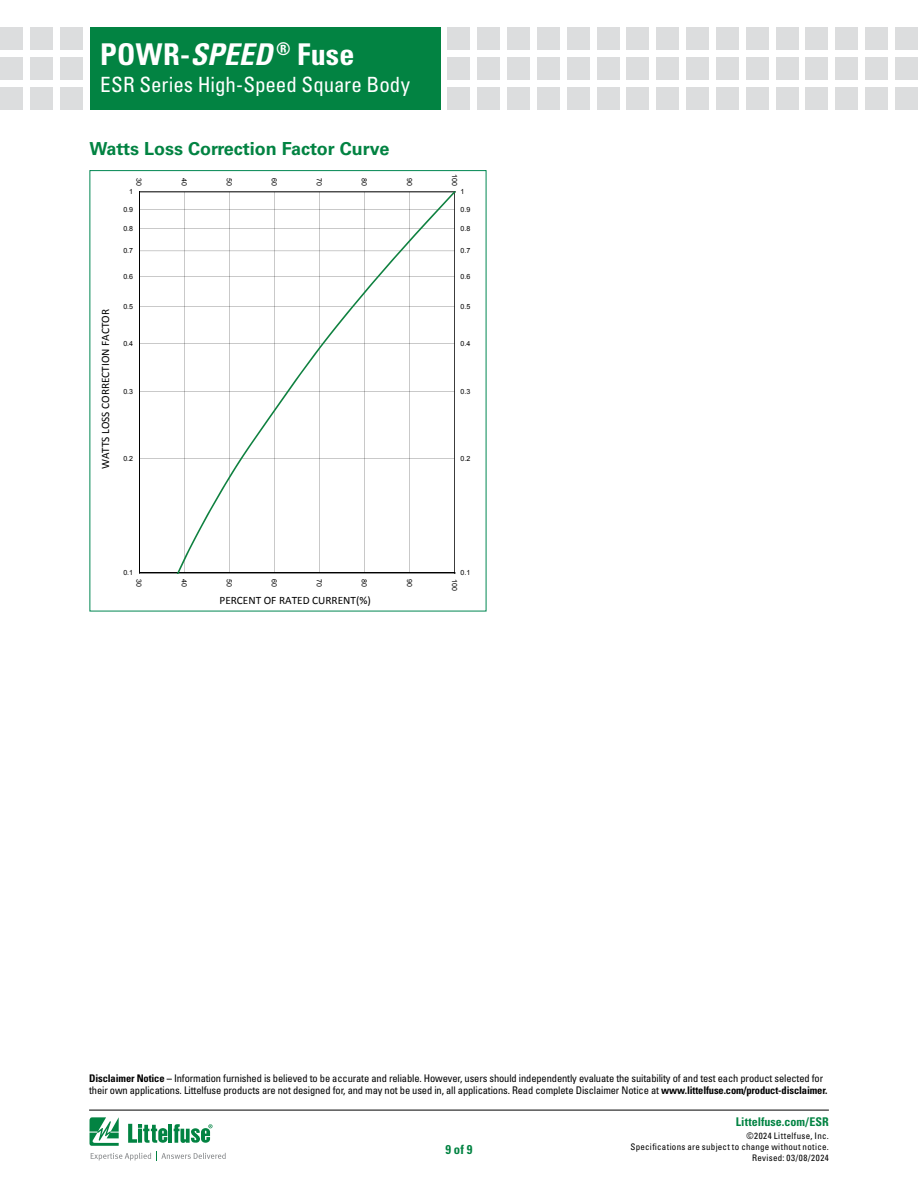
<style>
.page{position:relative;width:918px;height:1188px;background:#fff}
.page>*{position:absolute;margin:0;border:0;box-sizing:border-box;transform-origin:0 0}
.t1{font:700 condensed 30px "Univers LT Std";letter-spacing:.005em;color:#fff}
.t2{font:condensed 21px "Univers LT Std";color:#fff}
.FACTS_HEAD{font:700 18px "Univers LT Std";color:#028342}
.t3{font:700 condensed 12.75px "Univers LT Std";color:#028342}
.t4{font:700 condensed 12px "Univers LT Std";letter-spacing:.005em;color:#028342}
.t5{font:11.25px "Calibri";color:#000}
.t6{font:condensed 10.5px/12px "Univers LT Std";letter-spacing:-.01em;color:#000}
.t7{font:condensed 9px/10.8px "Univers LT Std";letter-spacing:.03em;color:#000;text-align:right}
.t8{font:7.05px "Arial";color:#000}
.s1{font-style:italic}
.s2{font-weight:700}
</style>
<div class="page">
<hr style="left:89px;top:1110px;width:740px;height:1px;background:#000">
<div style="left:90px;top:27px;width:351px;height:82px;background:#028342"></div>
<div style="left:60px;top:27px;width:23px;height:23px;background:#dcddde"></div>
<div style="left:60px;top:57px;width:23px;height:23px;background:#dcddde"></div>
<div style="left:60px;top:87px;width:23px;height:22px;background:#dcddde"></div>
<div style="left:30px;top:27px;width:23px;height:23px;background:#dcddde"></div>
<div style="left:30px;top:57px;width:23px;height:23px;background:#dcddde"></div>
<div style="left:30px;top:87px;width:23px;height:22px;background:#dcddde"></div>
<div style="left:0;top:27px;width:23px;height:23px;background:#dcddde"></div>
<div style="left:0;top:57px;width:23px;height:23px;background:#dcddde"></div>
<div style="left:0;top:87px;width:23px;height:22px;background:#dcddde"></div>
<div style="left:448px;top:27px;width:22px;height:23px;background:#dcddde"></div>
<div style="left:448px;top:57px;width:22px;height:23px;background:#dcddde"></div>
<div style="left:448px;top:87px;width:22px;height:22px;background:#dcddde"></div>
<div style="left:477px;top:27px;width:23px;height:23px;background:#dcddde"></div>
<div style="left:477px;top:57px;width:23px;height:23px;background:#dcddde"></div>
<div style="left:477px;top:87px;width:23px;height:22px;background:#dcddde"></div>
<div style="left:507px;top:27px;width:23px;height:23px;background:#dcddde"></div>
<div style="left:507px;top:57px;width:23px;height:23px;background:#dcddde"></div>
<div style="left:507px;top:87px;width:23px;height:22px;background:#dcddde"></div>
<div style="left:537px;top:27px;width:23px;height:23px;background:#dcddde"></div>
<div style="left:537px;top:57px;width:23px;height:23px;background:#dcddde"></div>
<div style="left:537px;top:87px;width:23px;height:22px;background:#dcddde"></div>
<div style="left:567px;top:27px;width:23px;height:23px;background:#dcddde"></div>
<div style="left:567px;top:57px;width:23px;height:23px;background:#dcddde"></div>
<div style="left:567px;top:87px;width:23px;height:22px;background:#dcddde"></div>
<div style="left:597px;top:27px;width:23px;height:23px;background:#dcddde"></div>
<div style="left:597px;top:57px;width:23px;height:23px;background:#dcddde"></div>
<div style="left:597px;top:87px;width:23px;height:22px;background:#dcddde"></div>
<div style="left:627px;top:27px;width:22px;height:23px;background:#dcddde"></div>
<div style="left:627px;top:57px;width:22px;height:23px;background:#dcddde"></div>
<div style="left:627px;top:87px;width:22px;height:22px;background:#dcddde"></div>
<div style="left:656px;top:27px;width:23px;height:23px;background:#dcddde"></div>
<div style="left:656px;top:57px;width:23px;height:23px;background:#dcddde"></div>
<div style="left:656px;top:87px;width:23px;height:22px;background:#dcddde"></div>
<div style="left:686px;top:27px;width:23px;height:23px;background:#dcddde"></div>
<div style="left:686px;top:57px;width:23px;height:23px;background:#dcddde"></div>
<div style="left:686px;top:87px;width:23px;height:22px;background:#dcddde"></div>
<div style="left:716px;top:27px;width:23px;height:23px;background:#dcddde"></div>
<div style="left:716px;top:57px;width:23px;height:23px;background:#dcddde"></div>
<div style="left:716px;top:87px;width:23px;height:22px;background:#dcddde"></div>
<div style="left:746px;top:27px;width:23px;height:23px;background:#dcddde"></div>
<div style="left:746px;top:57px;width:23px;height:23px;background:#dcddde"></div>
<div style="left:746px;top:87px;width:23px;height:22px;background:#dcddde"></div>
<div style="left:805px;top:27px;width:23px;height:23px;background:#dcddde"></div>
<div style="left:805px;top:57px;width:23px;height:23px;background:#dcddde"></div>
<div style="left:805px;top:87px;width:23px;height:22px;background:#dcddde"></div>
<div style="left:776px;top:27px;width:22px;height:23px;background:#dcddde"></div>
<div style="left:776px;top:57px;width:22px;height:23px;background:#dcddde"></div>
<div style="left:776px;top:87px;width:22px;height:22px;background:#dcddde"></div>
<div style="left:835px;top:27px;width:23px;height:23px;background:#dcddde"></div>
<div style="left:835px;top:57px;width:23px;height:23px;background:#dcddde"></div>
<div style="left:835px;top:87px;width:23px;height:22px;background:#dcddde"></div>
<div style="left:865px;top:27px;width:23px;height:23px;background:#dcddde"></div>
<div style="left:865px;top:57px;width:23px;height:23px;background:#dcddde"></div>
<div style="left:865px;top:87px;width:23px;height:22px;background:#dcddde"></div>
<div style="left:895px;top:27px;width:23px;height:23px;background:#dcddde"></div>
<div style="left:895px;top:57px;width:23px;height:23px;background:#dcddde"></div>
<div style="left:895px;top:87px;width:23px;height:22px;background:#dcddde"></div>
<svg style="left:90px;top:1117px;width:136px;height:44px"></svg>
<hr style="left:455px;top:192px;width:1px;height:381px;background:#010101">
<svg style="left:139px;top:192px;width:316px;height:381px"></svg>
<h1 class="t1" style="left:100px;top:36px;width:256px">POWR-<span class="s1">SPEED</span> <sup>®</sup> Fuse</h1>
<h2 class="t2" style="left:100px;top:71px;width:311px">ESR Series High-Speed Square Body</h2>
<p class="FACTS_HEAD" style="left:90px;top:138px;width:301px">Watts Loss Correction Factor Curve</p>
<p class="t5" style="left:98px;top:469px;width:162px;rotate:-90deg">WATTS LOSS CORRECTION FACTOR</p>
<p class="t8" style="left:144px;top:178px;width:9px;rotate:90deg">30</p>
<p class="t8" style="left:189px;top:178px;width:9px;rotate:90deg">40</p>
<p class="t8" style="left:234px;top:178px;width:9px;rotate:90deg">50</p>
<p class="t8" style="left:279px;top:178px;width:9px;rotate:90deg">60</p>
<p class="t8" style="left:324px;top:178px;width:9px;rotate:90deg">70</p>
<p class="t8" style="left:369px;top:178px;width:9px;rotate:90deg">80</p>
<p class="t8" style="left:414px;top:178px;width:9px;rotate:90deg">90</p>
<p class="t8" style="left:129px;top:187px;width:5px">1</p>
<p class="t8" style="left:123px;top:205px;width:11px">0.9</p>
<p class="t8" style="left:123px;top:224px;width:11px">0.8</p>
<p class="t8" style="left:123px;top:246px;width:11px">0.7</p>
<p class="t8" style="left:123px;top:272px;width:11px">0.6</p>
<p class="t8" style="left:123px;top:302px;width:11px">0.5</p>
<p class="t8" style="left:123px;top:339px;width:11px">0.4</p>
<p class="t8" style="left:123px;top:387px;width:11px">0.3</p>
<p class="t8" style="left:123px;top:454px;width:11px">0.2</p>
<p class="t8" style="left:459px;top:174px;width:13px;rotate:90deg">100</p>
<p class="t8" style="left:461px;top:187px;width:5px">1</p>
<p class="t8" style="left:461px;top:205px;width:11px">0.9</p>
<p class="t8" style="left:461px;top:224px;width:11px">0.8</p>
<p class="t8" style="left:461px;top:246px;width:11px">0.7</p>
<p class="t8" style="left:461px;top:272px;width:11px">0.6</p>
<p class="t8" style="left:461px;top:302px;width:11px">0.5</p>
<p class="t8" style="left:461px;top:339px;width:11px">0.4</p>
<p class="t8" style="left:461px;top:387px;width:11px">0.3</p>
<p class="t8" style="left:461px;top:454px;width:11px">0.2</p>
<p class="t8" style="left:123px;top:568px;width:11px">0.1</p>
<p class="t8" style="left:461px;top:568px;width:11px">0.1</p>
<p class="t8" style="left:144px;top:579px;width:9px;rotate:90deg">30</p>
<p class="t8" style="left:189px;top:579px;width:9px;rotate:90deg">40</p>
<p class="t8" style="left:234px;top:579px;width:9px;rotate:90deg">50</p>
<p class="t8" style="left:279px;top:579px;width:9px;rotate:90deg">60</p>
<p class="t8" style="left:324px;top:579px;width:9px;rotate:90deg">70</p>
<p class="t8" style="left:369px;top:579px;width:9px;rotate:90deg">80</p>
<p class="t8" style="left:414px;top:579px;width:9px;rotate:90deg">90</p>
<p class="t8" style="left:459px;top:579px;width:13px;rotate:90deg">100</p>
<p class="t5" style="left:220px;top:593px;width:153px">PERCENT OF RATED CURRENT(%)</p>
<p class="t6" style="left:89px;top:1072px;width:740px"><span class="s2">Disclaimer Notice –</span> Information furnished is believed to be accurate and reliable. However, users should independently evaluate the suitability of and test each product selected for their own applications. Littelfuse products are not designed for, and may not be used in, all applications. Read complete Disclaimer Notice at <span class="s2">www.littelfuse.com/product-disclaimer.</span></p>
<p class="t3" style="left:445px;top:1142px;width:29px">9 of 9</p>
<p class="t4" style="left:736px;top:1115px;width:95px">Littelfuse.com/ESR</p>
<p class="t7" style="left:631px;top:1131px;width:200px">©2024 Littelfuse, Inc.<br>Specifications are subject to change without notice.<br>Revised: 03/08/2024</p>
</div>
